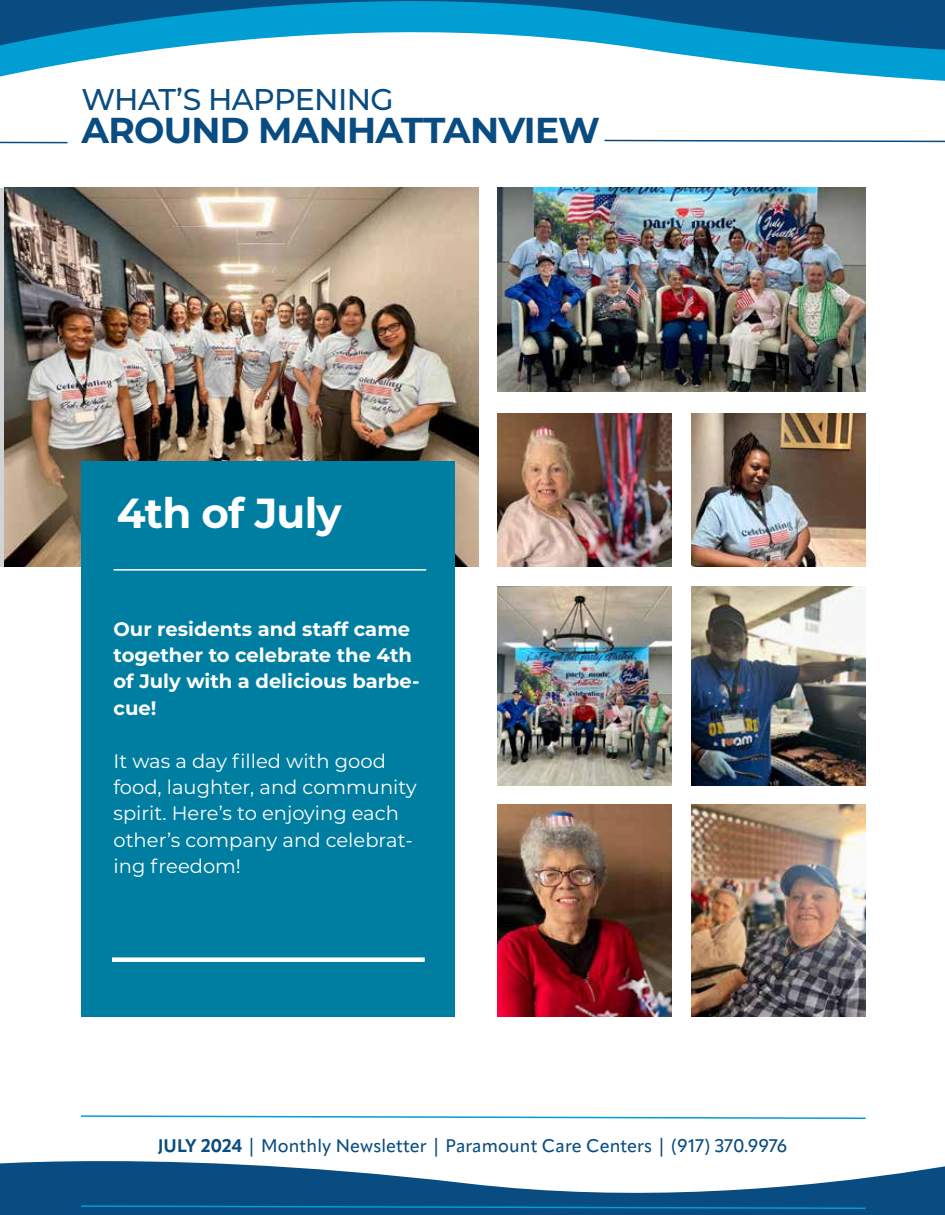
<style>
.page{position:relative;width:945px;height:1215px;background:#fff}
.page>*{position:absolute;margin:0;border:0;box-sizing:border-box;transform-origin:0 0}
.t1{font:700 42px "Montserrat";letter-spacing:-.02em;color:#fff}
.t2{font:700 36px "Montserrat";letter-spacing:-.02em;color:#094c81}
.t3{font:500 30px "Montserrat";letter-spacing:-.02em;color:#094c81}
.t4{font:19.5px/26.4px "Montserrat";color:#fff}
.t5{font:700 19.5px/26.4px "Montserrat";color:#fff}
.t6{font:500 18px "Apparat";letter-spacing:.005em;color:#094c81}
.s1{font-weight:700}
</style>
<div class="page">
<img style="left:4px;top:188px;width:474px;height:379px">
<img style="left:498px;top:413px;width:174px;height:154px">
<img style="left:692px;top:413px;width:174px;height:154px">
<img style="left:498px;top:188px;width:368px;height:204px">
<img style="left:498px;top:586px;width:174px;height:199px">
<img style="left:691px;top:586px;width:175px;height:199px">
<img style="left:498px;top:805px;width:174px;height:212px">
<img style="left:691px;top:805px;width:175px;height:212px">
<svg style="left:0;top:1161px;width:945px;height:54px;fill:#094c81"></svg>
<svg style="left:79px;top:1205px;width:788px;height:5px;background:#066499"></svg>
<svg style="left:81px;top:1115px;width:785px;height:4px"></svg>
<svg style="left:0;top:68px;width:945px;height:13px"></svg>
<svg style="left:0;top:0;width:945px;height:68px"></svg>
<div style="left:82px;top:461px;width:373px;height:556px;background:#007ea1"></div>
<hr style="left:114px;top:569px;width:312px;height:2px;background:#fff">
<svg style="left:0;top:141px;width:68px;height:3px"></svg>
<svg style="left:604px;top:139px;width:341px;height:4px"></svg>
<div style="left:112px;top:957px;width:313px;height:5px;background:#fff"></div>
<h3 class="t3" style="left:82px;top:79px;width:314px">WHAT’S HAPPENING</h3>
<h2 class="t2" style="left:82px;top:105px;width:520px">AROUND MANHATTANVIEW</h2>
<h1 class="t1" style="left:117px;top:483px;width:226px">4th of July</h1>
<p class="t5" style="left:114px;top:615px;width:308px">Our residents and staff came together to celebrate the 4th of July with a delicious barbe&shy;cue!</p>
<p class="t4" style="left:114px;top:747px;width:305px">It was a day filled with good food, laughter, and community spirit. Here’s to enjoying each other’s company and celebrat&shy;ing freedom!</p>
<p class="t6" style="left:158px;top:1135px;width:631px"><span class="s1">JULY 2024</span> | Monthly Newsletter | Paramount Care Centers | (917) 370.9976</p>
</div>
